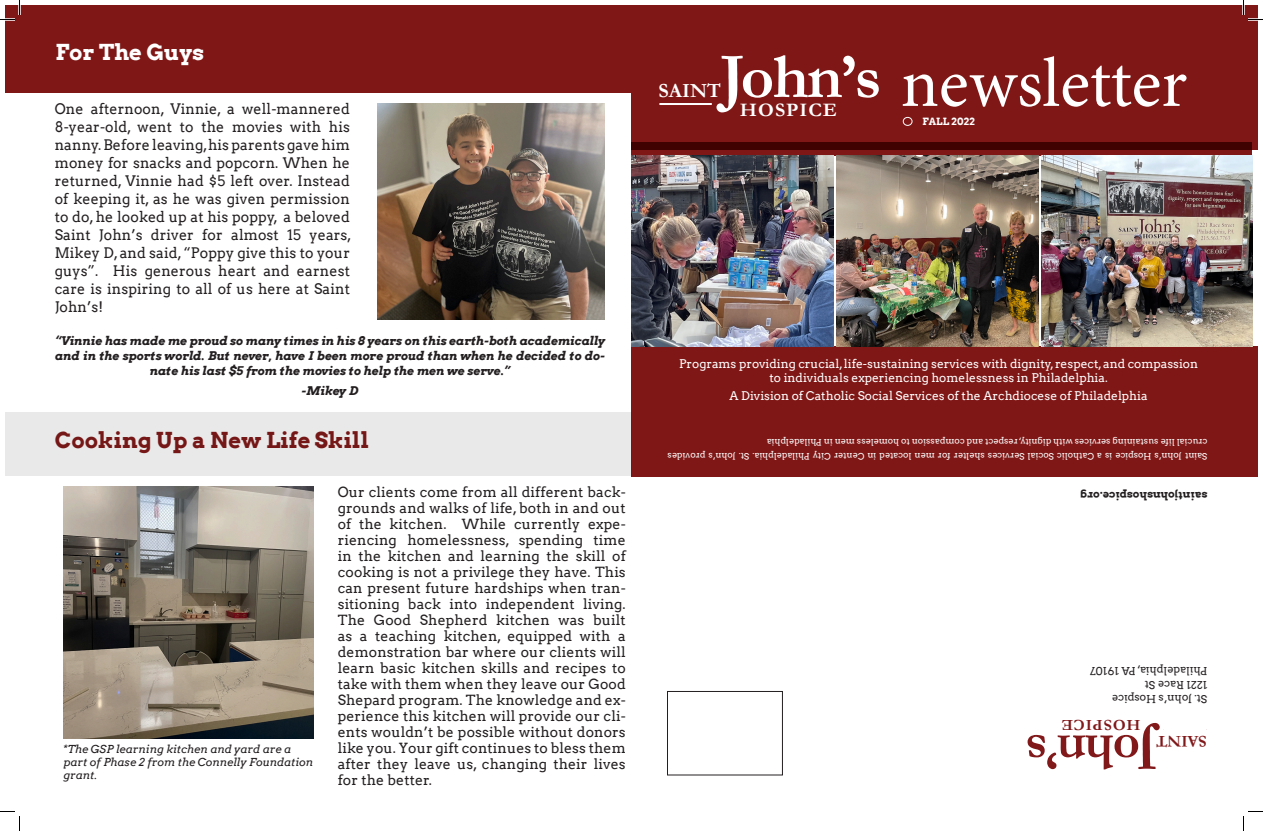
<style>
.page{position:relative;width:1263px;height:831px;background:#fff}
.page>*{position:absolute;margin:0;border:0;box-sizing:border-box;transform-origin:0 0}
.Big_title{font:70px "Minion Pro";color:#fff}
.t1{font:700 64.8px "Garamond";color:#fff}
.t2{font:700 52.8px "Garamond";color:#81181a}
.t3{font:700 22px "Arvo";color:#7f1716}
.subhead{font:700 22px "Arvo";color:#fff}
.t4{font:700 20.2px "Garamond";color:#fff}
.t5{font:700 19.2px "Garamond";letter-spacing:.05em;color:#fff;scale:1.04 1}
.t6{font:700 16.4px "Garamond";color:#81181a}
.t7{font:700 15.6px "Garamond";letter-spacing:.05em;color:#81181a;scale:1.04 1}
.body{font:14.6px/18px "Arvo";letter-spacing:.01em;color:#231f20;text-align:justify}
.body-2{font:14px/16px "Arvo";letter-spacing:.01em;color:#231f20;text-align:justify}
.body-3{font:12px/14px "Arvo";color:#fff;text-align:center}
.body-4{font:italic 700 12px/15px "Arvo";color:#231f20;text-align:center}
.subhead-2{font:italic 11px/13px "Arvo";color:#231f20}
.body-5{font:11px/14px "Arvo";color:#231f20}
.body-6{font:700 11px "Arvo";color:#231f20}
.body-7{font:700 10px "Arvo";color:#fff}
.body-8{font:9px/14px "Arvo";color:#fff}
</style>
<div class="page">
<div style="left:632px;top:346px;width:626px;height:131px;background:#7f1716"></div>
<div style="left:632px;top:5px;width:626px;height:144px;background:#7f1716"></div>
<div style="left:903px;top:117px;width:10px;height:9px;border:1px solid #fff;border-radius:50%"></div>
<hr style="left:659px;top:103px;width:53px;height:2px;background:#fff">
<svg style="left:632px;top:143px;width:620px;height:13px;background:#5e1515"></svg>
<div style="left:667px;top:691px;width:116px;height:84px;border:1px solid #231f20"></div>
<img style="left:632px;top:156px;width:201px;height:190px">
<img style="left:837px;top:156px;width:201px;height:190px">
<img style="left:1042px;top:156px;width:211px;height:190px">
<div style="left:5px;top:5px;width:626px;height:87px;background:#7f1716"></div>
<img style="left:63px;top:487px;width:250px;height:251px">
<img style="left:378px;top:103px;width:227px;height:216px">
<div style="left:5px;top:412px;width:627px;height:63px;background:#e9e9e9"></div>
<hr style="left:0;top:18px;width:15px;height:3px;background:#fff">
<hr style="left:1248px;top:18px;width:15px;height:3px;background:#fff">
<hr style="left:18px;top:0;width:3px;height:15px;background:#fff">
<hr style="left:1242px;top:0;width:3px;height:15px;background:#fff">
<svg style="left:0;top:0;width:20px;height:20px"></svg>
<svg style="left:0;top:811px;width:20px;height:20px"></svg>
<svg style="left:1243px;top:0;width:20px;height:20px"></svg>
<svg style="left:1243px;top:811px;width:20px;height:20px"></svg>
<p class="subhead" style="left:56px;top:38px;width:150px">For The Guys</p>
<p class="body" style="left:55px;top:99px;width:298px">One afternoon, Vinnie, a well-mannered 8-year-old, went to the movies with his nanny. Before leaving,his parents gave him money for snacks and popcorn. When he returned, Vinnie had $5 left over. Instead of keeping it, as he was given permission to do, he looked up at his poppy, a beloved Saint John’s driver for almost 15 years, Mikey D, and said, “Poppy give this to your guys”. His generous heart and earnest care is inspiring to all of us here at Saint John’s!</p>
<p class="body-4" style="left:55px;top:334px;width:551px">“Vinnie has made me proud so many times in his 8 years on this earth-both academically and in the sports world. But never, have I been more proud than when he decided to do&shy;nate his last $5 from the movies to help the men we serve.”</p>
<p class="body-4" style="left:301px;top:383px;width:58px">-Mikey D</p>
<p class="t3" style="left:55px;top:426px;width:316px">Cooking Up a New Life Skill</p>
<p class="subhead-2" style="left:63px;top:742px;width:251px">*The GSP learning kitchen and yard are a part of Phase 2 from the Connelly Foundation grant.</p>
<p class="body-2" style="left:338px;top:484px;width:290px">Our clients come from all different back&shy;grounds and walks of life, both in and out of the kitchen. While currently expe&shy;riencing homelessness, spending time in the kitchen and learning the skill of cooking is not a privilege they have. This can present future hardships when tran&shy;sitioning back into independent living.<br>The Good Shepherd kitchen was built as a teaching kitchen, equipped with a demonstration bar where our clients will learn basic kitchen skills and recipes to take with them when they leave our Good Shepard program. The knowledge and ex&shy;perience this kitchen will provide our cli&shy;ents wouldn’t be possible without donors like you. Your gift continues to bless them after they leave us, changing their lives for the better.</p>
<p class="t1" style="left:720px;top:33px;width:163px">John’s</p>
<p class="t4" style="left:659px;top:77px;width:64px">SAINT</p>
<p class="t5" style="left:740px;top:97px;width:95px">HOSPICE</p>
<p class="Big_title" style="left:901px;top:37px;width:288px">newsletter</p>
<p class="body-7" style="left:923px;top:115px;width:54px">FALL 2022</p>
<p class="body-3" style="left:679px;top:357px;width:520px">Programs providing crucial, life-sustaining services with dignity, respect, and compassion to individuals experiencing homelessness in Philadelphia.</p>
<p class="body-3" style="left:730px;top:389px;width:419px">A Division of Catholic Social Services of the Archdiocese of Philadelphia</p>
<p class="body-8" style="left:1208px;top:464px;width:542px;rotate:-180deg">Saint John’s Hospice is a Catholic Social Services shelter for men located in Center City Philadelphia. St. John’s provides crucial life sustaining services with dignity, respect and compassion to homeless men in Philadelphia</p>
<p class="body-6" style="left:1208px;top:503px;width:129px;rotate:-180deg">saintjohnshospice.org</p>
<p class="body-5" style="left:1208px;top:706px;width:119px;rotate:-180deg">St. John’s Hospice<br>1221 Race St<br>Philadelphia, PA 19107</p>
<p class="t7" style="left:1141px;top:735px;width:78px;rotate:-180deg">HOSPICE</p>
<p class="t2" style="left:1157px;top:788px;width:133px;rotate:-180deg">John’s</p>
<p class="t6" style="left:1207px;top:752px;width:52px;rotate:-180deg">SAINT</p>
</div>
